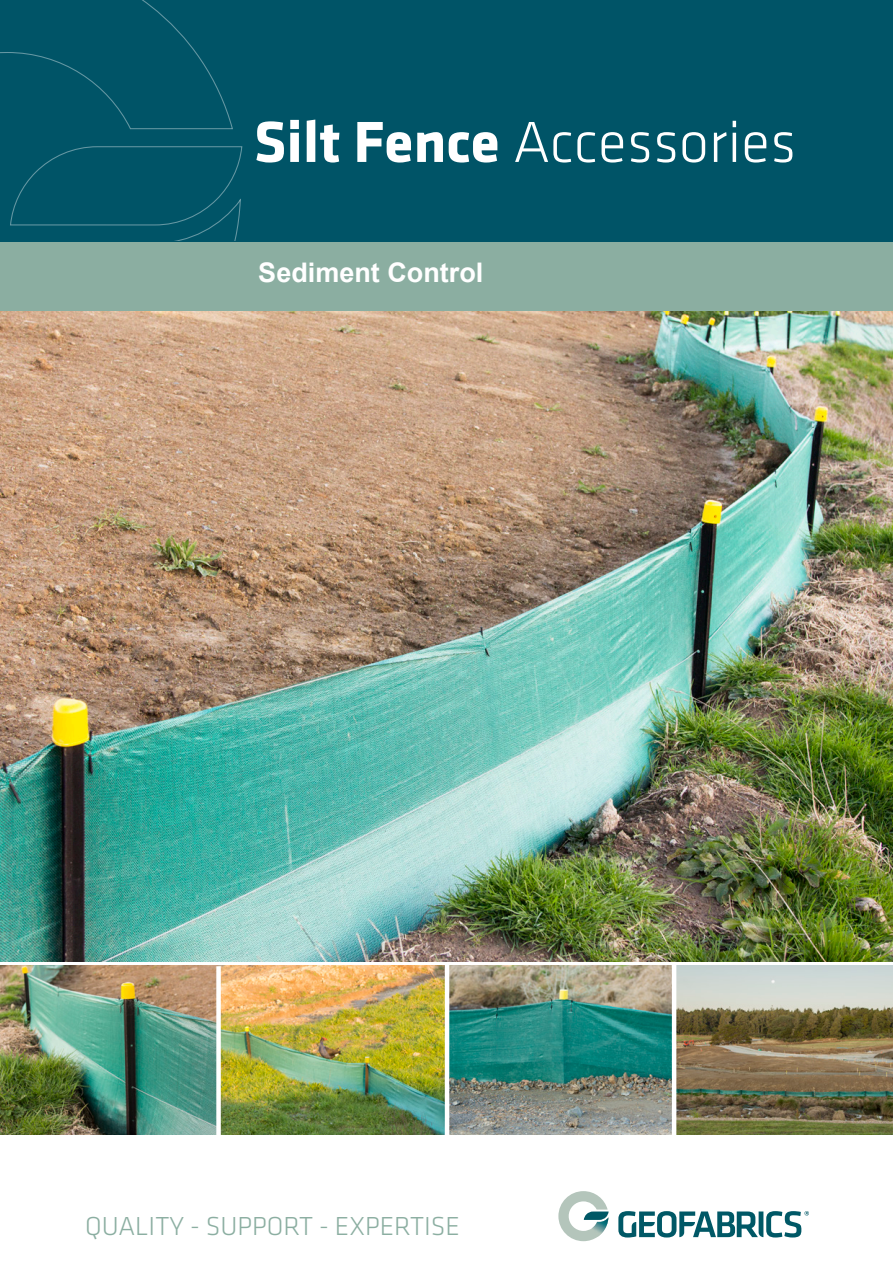
<style>
.page{position:relative;width:893px;height:1263px;background:#fff}
.page>*{position:absolute;margin:0;border:0;box-sizing:border-box;transform-origin:0 0}
.List{font:300 60px "Klavika";color:#fff}
.t1{font:300 27px "Klavika";color:#8baea1}
.List-2{font:700 27px "Arial";color:#fff}
.s1{font-weight:700}
</style>
<div class="page">
<div style="left:0;top:0;width:893px;height:247px;background:#005467"></div>
<div style="left:0;top:243px;width:893px;height:118px;background:#8baea1"></div>
<img style="left:0;top:311px;width:893px;height:650px">
<svg style="left:0;top:0;width:242px;height:240px"></svg>
<svg style="left:558px;top:1191px;width:51px;height:50px"></svg>
<img style="left:592px;top:1217px;width:16px;height:20px">
<svg style="left:618px;top:1211px;width:191px;height:26px"></svg>
<img style="left:0;top:966px;width:216px;height:168px">
<img style="left:221px;top:966px;width:224px;height:168px">
<img style="left:449px;top:966px;width:223px;height:168px">
<img style="left:676px;top:966px;width:217px;height:168px">
<p class="List" style="left:254px;top:109px;width:544px"><span class="s1">Silt Fence</span> Accessories</p>
<p class="List-2" style="left:258px;top:255px;width:227px">Sediment Control</p>
<p class="t1" style="left:85px;top:1211px;width:376px">QUALITY - SUPPORT - EXPERTISE</p>
</div>
